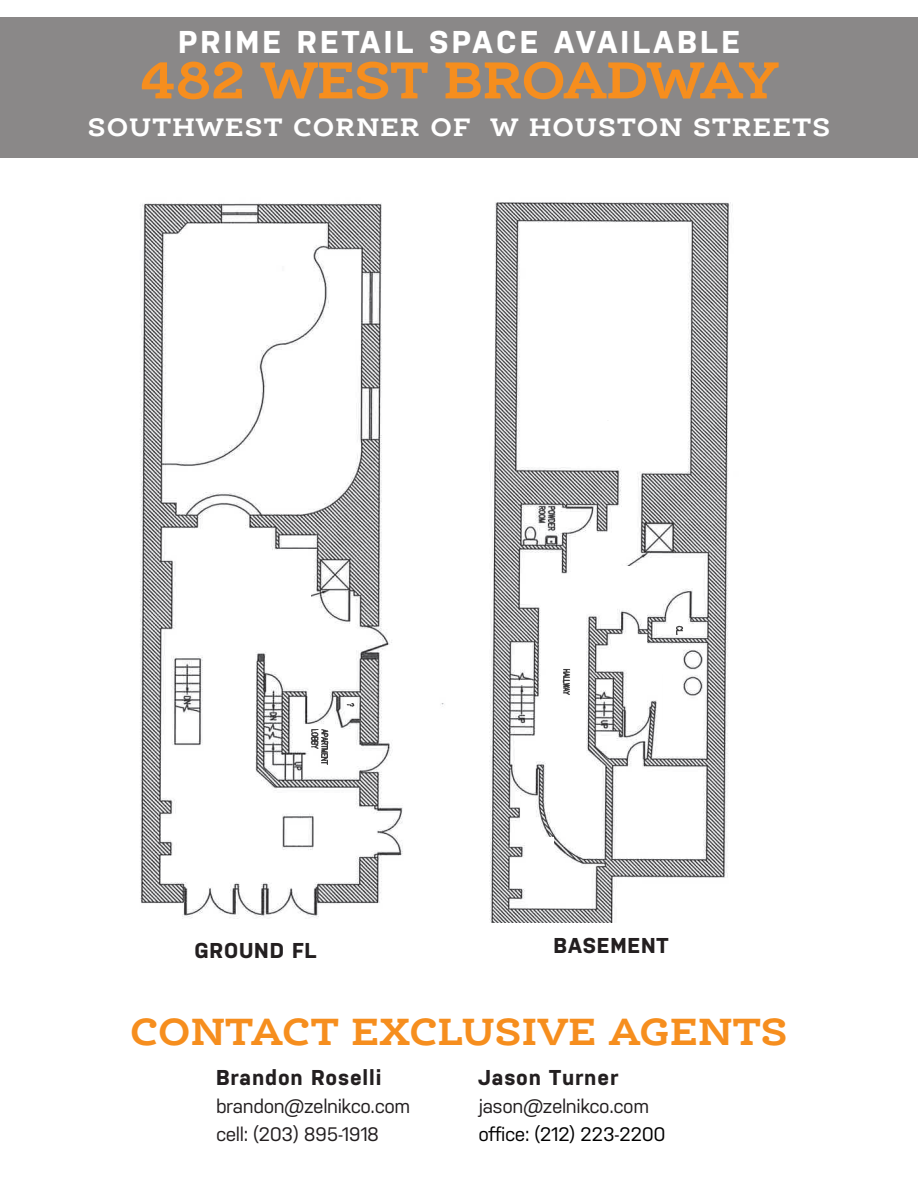
<style>
.page{position:relative;width:918px;height:1188px;background:#fff}
.page>*{position:absolute;margin:0;border:0;box-sizing:border-box;transform-origin:0 0}
.t1{font:700 55.5px "Ernestine Pro";letter-spacing:-.02em;color:#f68e1e}
.t2{font:700 40.5px "Ernestine Pro";letter-spacing:.005em;color:#f68e1e}
.t3{font:700 31.5px "Nudista";letter-spacing:.1em;color:#fff}
.t4{font:700 27px "Ernestine Pro";letter-spacing:.045em;color:#fff}
.t5{font:700 21.45px "Nudista";letter-spacing:.04em;color:#231f20}
.t6{font:19.5px "Nudista";letter-spacing:-.02em;color:#231f20}
.t7{font:19.5px "Nudista";letter-spacing:-.02em;color:#000}
</style>
<div class="page">
<div style="left:0;top:17px;width:918px;height:141px;background:#8a8888"></div>
<img style="left:356px;top:203px;width:88px;height:701px">
<img style="left:140px;top:203px;width:216px;height:716px">
<img style="left:489px;top:202px;width:244px;height:720px">
<img style="left:489px;top:202px;width:194px;height:694px">
<div style="left:577px;top:297px;width:73px;height:122px;background:#fff"></div>
<div style="left:265px;top:403px;width:45px;height:87px;background:#fff"></div>
<div style="left:276px;top:592px;width:34px;height:69px;background:#fff"></div>
<div style="left:210px;top:679px;width:34px;height:128px;background:#fff"></div>
<div style="left:210px;top:270px;width:25px;height:69px;background:#fff"></div>
<div style="left:577px;top:566px;width:58px;height:42px;background:#fff"></div>
<div style="left:663px;top:671px;width:17px;height:58px;background:#fff"></div>
<div style="left:650px;top:779px;width:37px;height:78px;background:#fff"></div>
<div style="left:528px;top:837px;width:26px;height:71px;background:#fff"></div>
<p class="t3" style="left:178px;top:24px;width:563px">PRIME RETAIL SPACE AVAILABLE</p>
<p class="t1" style="left:139px;top:44px;width:641px">482 WEST BROADWAY</p>
<p class="t4" style="left:88px;top:109px;width:744px">SOUTHWEST CORNER OF W HOUSTON STREETS</p>
<p class="t5" style="left:194px;top:938px;width:124px">GROUND FL</p>
<p class="t5" style="left:554px;top:933px;width:117px">BASEMENT</p>
<p class="t2" style="left:130px;top:1005px;width:659px">CONTACT EXCLUSIVE AGENTS</p>
<p class="t5" style="left:216px;top:1065px;width:167px">Brandon Roselli</p>
<p class="t6" style="left:216px;top:1095px;width:196px">brandon@zelnikco.com</p>
<p class="t6" style="left:216px;top:1123px;width:165px">cell: (203) 895-1918</p>
<p class="t5" style="left:478px;top:1065px;width:141px">Jason Turner</p>
<p class="t6" style="left:478px;top:1095px;width:172px">jason@zelnikco.com</p>
<p class="t7" style="left:478px;top:1123px;width:189px">office: (212) 223-2200</p>
</div>
